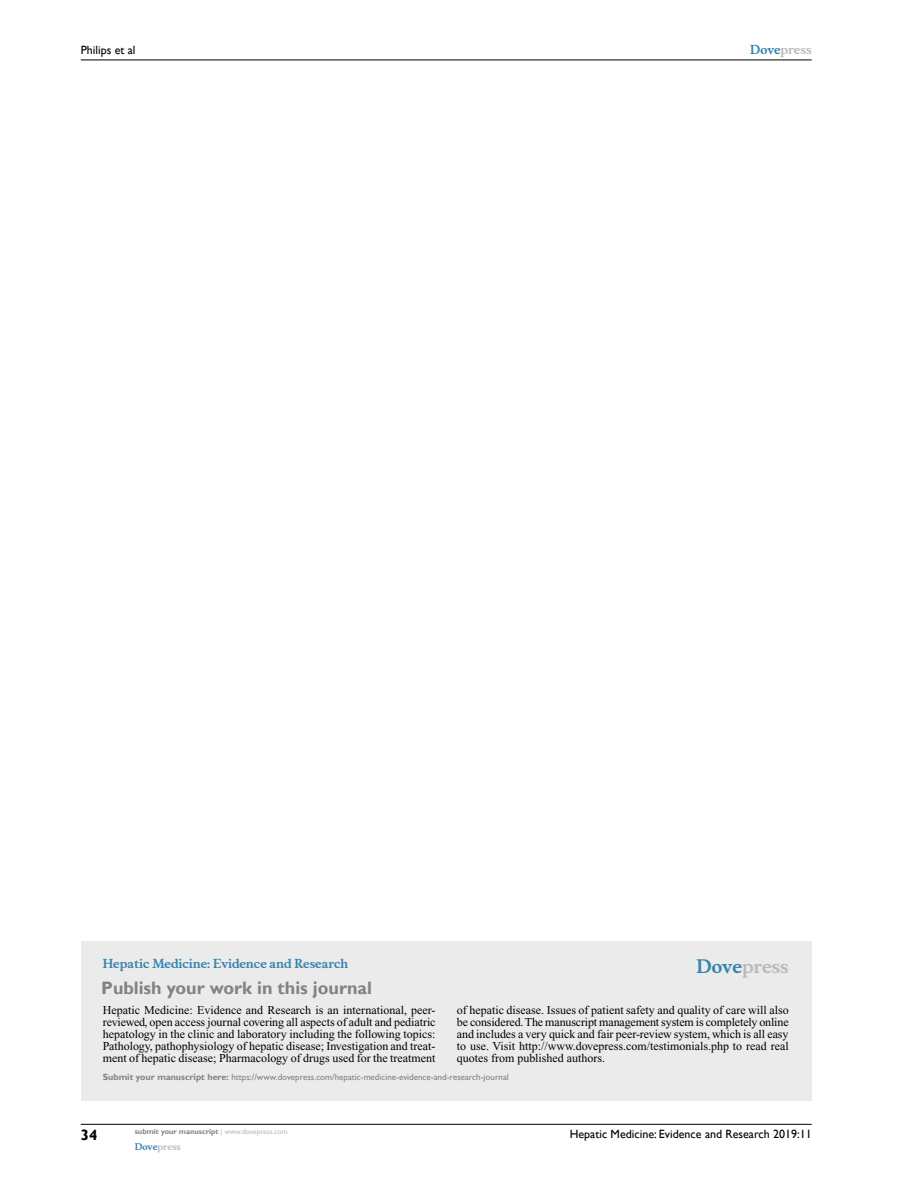
<style>
.page{position:relative;width:918px;height:1188px;background:#fff}
.page>*{position:absolute;margin:0;border:0;box-sizing:border-box;transform-origin:0 0}
.t1{font:700 18px "Gill Sans";color:#808285}
.t2{font:700 18px "Musee";color:#b8babc}
.t3{font:700 15px "Gill Sans";color:#000}
.t4{font:12px/12px "Times New Roman";color:#000;text-align:justify}
.t5{font:12px "Gill Sans";color:#000}
.t6{font:700 12px "Musee";color:#3785ad}
.t7{font:700 12px "Musee";color:#b8babc}
.t8{font:9px "Gill Sans";color:#808285}
.t9{font:700 9px "Musee";color:#b8babc}
.t10{font:700 7.5px "Gill Sans";color:#808285}
.s1{color:#3785ad}
.s2{font-weight:700}
.s3{font-weight:400;color:#b8babc}
</style>
<div class="page">
<div style="left:81px;top:941px;width:731px;height:160px;background:#ebebec"></div>
<hr style="left:81px;top:1124px;width:731px;height:1px;background:#000">
<hr style="left:81px;top:60px;width:731px;height:1px;background:#000">
<p class="t5" style="left:81px;top:43px;width:56px">Philips et al</p>
<p class="t7" style="left:750px;top:43px;width:63px"><span class="s1">Dove</span>press</p>
<p class="t6" style="left:103px;top:956px;width:247px">Hepatic Medicine: Evidence and Research</p>
<h1 class="t1" style="left:101px;top:977px;width:272px">Publish your work in this journal</h1>
<h1 class="t2" style="left:697px;top:955px;width:94px"><span class="s1">Dove</span>press</h1>
<p class="t4" style="left:103px;top:1004px;width:334px">Hepatic Medicine: Evidence and Research is an international, peer&shy;reviewed, open access journal covering all aspects of adult and pediatric hepatology in the clinic and laboratory including the following topics:<br>Pathology, pathophysiology of hepatic disease; Investigation and treat&shy;ment of hepatic disease; Pharmacology of drugs used for the treatment</p>
<p class="t4" style="left:457px;top:1004px;width:333px">of hepatic disease. Issues of patient safety and quality of care will also be considered. The manuscript management system is completely online and includes a very quick and fair peer-review system, which is all easy to use. Visit http://www.dovepress.com/testimonials.php to read real quotes from published authors.</p>
<p class="t8" style="left:103px;top:1072px;width:408px"><span class="s2">Submit your manuscript here:</span> https://www.dovepress.com/hepatic-medicine-evidence-and-research-journal</p>
<p class="t3" style="left:81px;top:1126px;width:18px">34</p>
<p class="t10" style="left:135px;top:1127px;width:154px">submit your manuscript <span class="s3">| www.dovepress.com</span></p>
<p class="t9" style="left:135px;top:1141px;width:48px"><span class="s1">Dove</span>press</p>
<p class="t5" style="left:570px;top:1127px;width:243px">Hepatic Medicine: Evidence and Research 2019:11</p>
</div>
